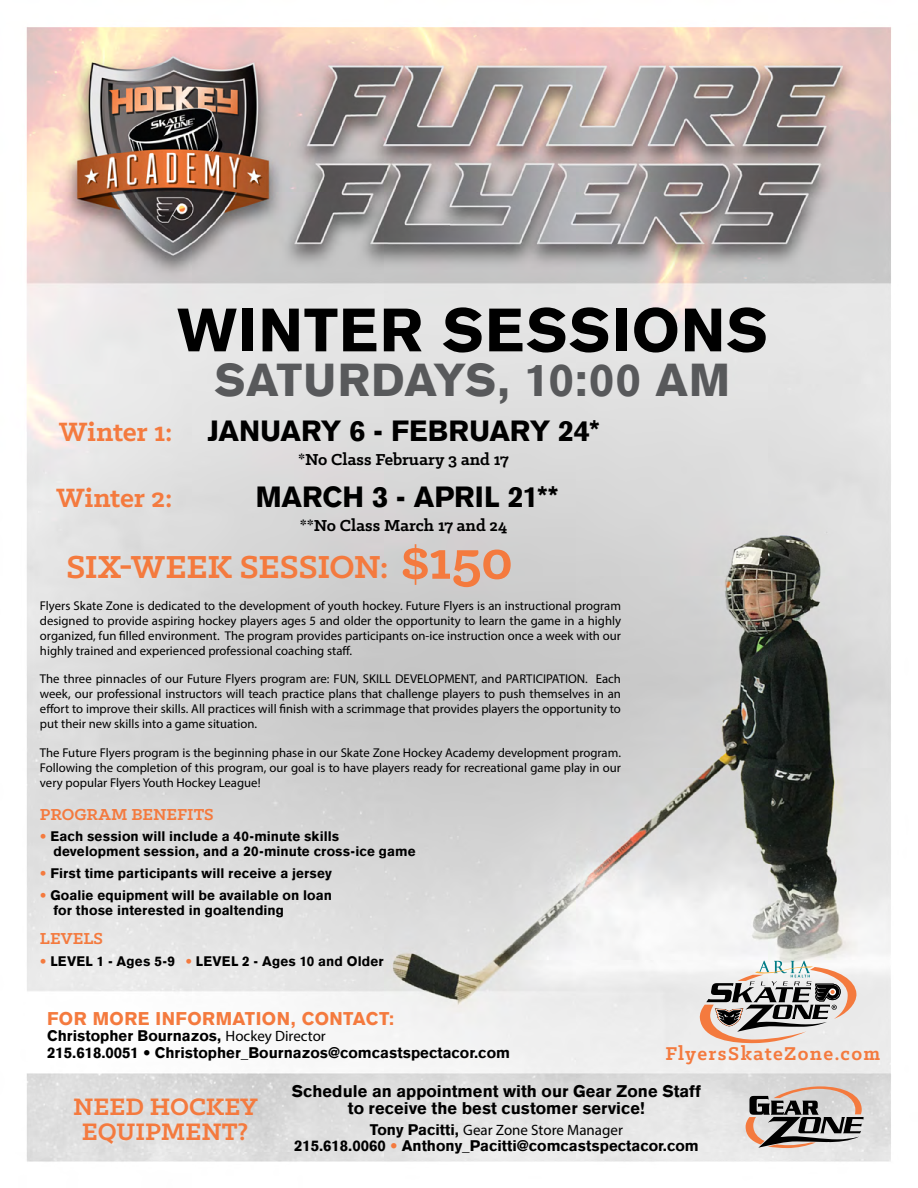
<style>
.page{position:relative;width:918px;height:1188px;background:#fff}
.page>*{position:absolute;margin:0;border:0;box-sizing:border-box;transform-origin:0 0}
.t1{font:900 60px "Akzidenz Grotesk CE";letter-spacing:.02em;color:#000}
.t2{font:900 45px "Akzidenz Grotesk CE";letter-spacing:.01em;color:#58595b}
.t3{font:700 36px "Klinic Slab";letter-spacing:-.005em;color:#f47a3e}
.t4{font:700 30px "Klinic Slab";letter-spacing:-.01em;color:#f47a3e}
.t5{font:900 28.5px "Akzidenz Grotesk CE";color:#000}
.t6{font:700 27px/25.5px "Klinic Slab";color:#f47a3e;text-align:center}
.t7{font:700 21px "Klinic Slab";letter-spacing:.065em;color:#f47a3e}
.t8{font:700 18px "Klinic Slab";letter-spacing:.005em;color:#000}
.t9{font:900 18px "Akzidenz Grotesk CE";letter-spacing:.03em;color:#f47a3e}
.t10{font:700 18px "Klinic Slab";color:#f47a3e}
.t11{font:900 16.5px/16.5px "Akzidenz Grotesk CE";color:#000;text-align:center}
.t12{font:900 15px/16.5px "Akzidenz Grotesk CE";color:#000}
.t13{font:15px "Myriad Pro";color:#000}
.t14{font:900 13.5px/15px "Akzidenz Grotesk CE";letter-spacing:.005em;color:#000}
.t15{font:12.75px/15px "Myriad Pro";color:#000;text-align:justify}
.s1{font-family:"Klinic Slab";font-weight:700;font-size:30px;color:#f47a3e}
.s2{font-size:60px}
.s3{color:#f47a3e}
.s4{font-family:"Myriad Pro";font-weight:400}
.s5{font-family:"Akzidenz Grotesk CE";font-weight:900}
</style>
<div class="page">
<img style="left:26px;top:27px;width:865px;height:1135px">
<svg style="left:746px;top:1086px;width:118px;height:62px;background:#a39892"></svg>
<svg style="left:700px;top:961px;width:156px;height:82px"></svg>
<h1 class="t1" style="left:177px;top:291px;width:592px">WINTER SESSIONS</h1>
<h2 class="t2" style="left:215px;top:351px;width:517px">SATURDAYS, 10:00 AM</h2>
<h3 class="t5" style="left:59px;top:413px;width:542px"><span class="s1">Winter 1:</span> JANUARY 6 - FEBRUARY 24*</h3>
<h3 class="t8" style="left:298px;top:448px;width:212px">*No Class February 3 and 17</h3>
<h3 class="t4" style="left:56px;top:478px;width:118px">Winter 2:</h3>
<h3 class="t5" style="left:256px;top:479px;width:304px">MARCH 3 - APRIL 21**</h3>
<h3 class="t8" style="left:300px;top:514px;width:209px">**No Class March 17 and 24</h3>
<h3 class="t3" style="left:66px;top:543px;width:448px">SIX-WEEK SESSION: <span class="s2">$150</span></h3>
<p class="t15" style="left:40px;top:598px;width:583px">Flyers Skate Zone is dedicated to the development of youth hockey. Future Flyers is an instructional program designed to provide aspiring hockey players ages 5 and older the opportunity to learn the game in a highly organized, fun filled environment. The program provides participants on-ice instruction once a week with our highly trained and experienced professional coaching staff.</p>
<p class="t15" style="left:40px;top:671px;width:583px">The three pinnacles of our Future Flyers program are: FUN, SKILL DEVELOPMENT, and PARTICIPATION. Each week, our professional instructors will teach practice plans that challenge players to push themselves in an effort to improve their skills. All practices will finish with a scrimmage that provides players the opportunity to put their new skills into a game situation.</p>
<p class="t15" style="left:40px;top:745px;width:583px">The Future Flyers program is the beginning phase in our Skate Zone Hockey Academy development program.<br>Following the completion of this program, our goal is to have players ready for recreational game play in our very popular Flyers Youth Hockey League!</p>
<h3 class="t10" style="left:40px;top:802px;width:175px">PROGRAM BENEFITS</h3>
<p class="t14" style="left:53px;top:829px;width:364px;text-indent:-14px"><span class="s3">•</span> Each session will include a 40-minute skills development session, and a 20-minute cross-ice game</p>
<p class="t14" style="left:40px;top:866px;width:294px"><span class="s3">•</span> First time participants will receive a jersey</p>
<p class="t14" style="left:53px;top:888px;width:280px;text-indent:-14px"><span class="s3">•</span> Goalie equipment will be available on loan for those interested in goaltending</p>
<h3 class="t10" style="left:40px;top:927px;width:65px">LEVELS</h3>
<p class="t14" style="left:40px;top:954px;width:345px"><span class="s3">•</span> LEVEL 1 - Ages 5-9 <span class="s3">•</span> LEVEL 2 - Ages 10 and Older</p>
<h3 class="t9" style="left:47px;top:1007px;width:348px">FOR MORE INFORMATION, CONTACT:</h3>
<p class="t12" style="left:47px;top:1028px;width:464px">Christopher Bournazos, <span class="s4">Hockey Director<br></span>215.618.0051 • Christopher_Bournazos@comcastspectacor.com</p>
<p class="t11" style="left:292px;top:1083px;width:410px">Schedule an appointment with our Gear Zone Staff to receive the best customer service!</p>
<p class="t13" style="left:370px;top:1120px;width:254px"><span class="s5">Tony Pacitti,</span> Gear Zone Store Manager</p>
<p class="t12" style="left:294px;top:1138px;width:406px">215.618.0060 <span class="s3">•</span> Anthony_Pacitti@comcastspectacor.com</p>
<h3 class="t7" style="left:666px;top:1040px;width:216px">FlyersSkateZone.com</h3>
<h3 class="t6" style="left:73px;top:1093px;width:186px">NEED HOCKEY<br>EQUIPMENT?</h3>
</div>
